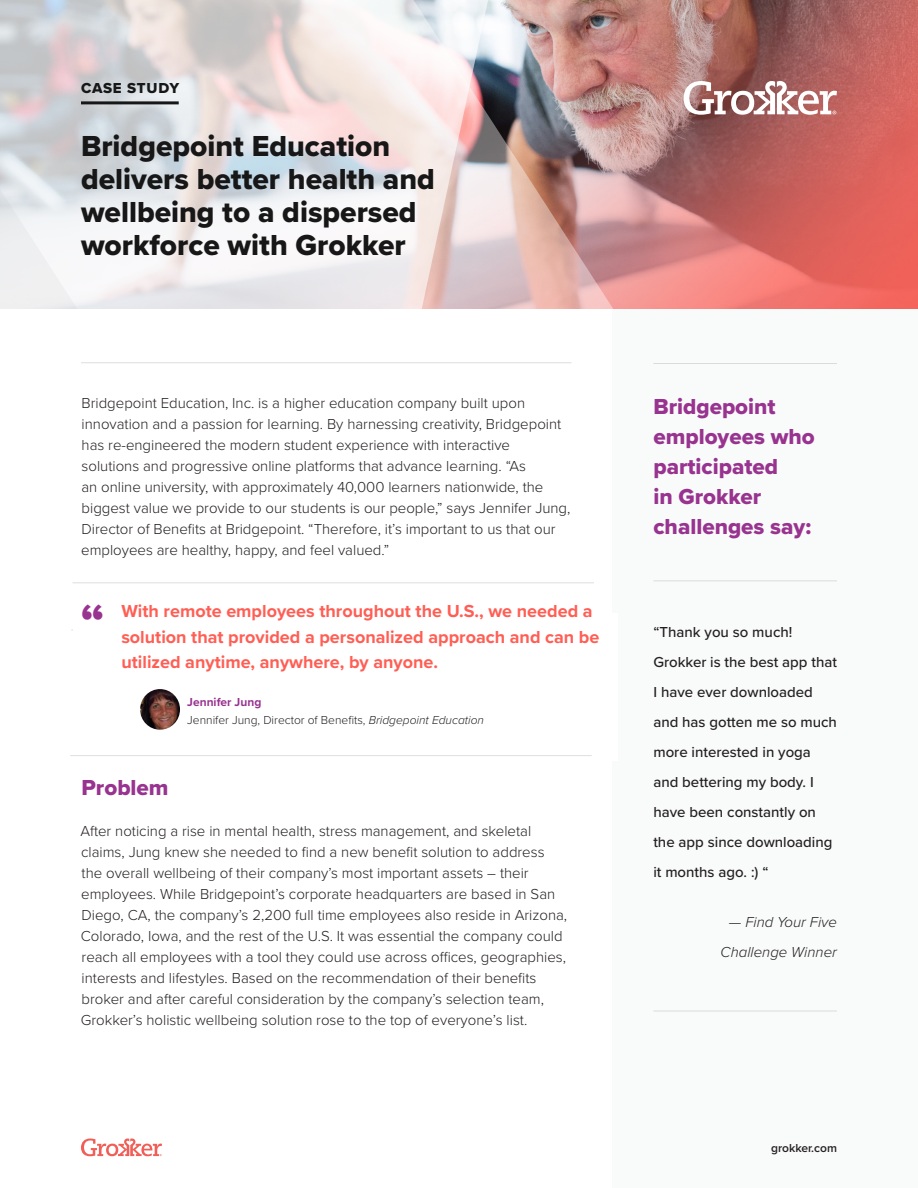
<style>
.page{position:relative;width:918px;height:1188px;background:#fff}
.page>*{position:absolute;margin:0;border:0;box-sizing:border-box;transform-origin:0 0}
.t1{font:48px "Proxima Nova Extrabld";color:#983390}
.t2{font:30px/33px "Proxima Nova Extrabld";color:#171717}
.t3{font:22.5px/30px "Proxima Nova Extrabld";color:#983390}
.t4{font:700 18px/25.5px "Proxima Nova";color:#ff5e54}
.t5{font:300 15px/21px "Proxima Nova";color:#231f20}
.t6{font:500 15px/30px "Proxima Nova";color:#231f20}
.t7{font:italic 300 15px/30px "Proxima Nova";color:#231f20;text-align:center}
.t8{font:15px "Proxima Nova Extrabld";letter-spacing:.045em;color:#171717}
.t9{font:300 12px "Proxima Nova";color:#231f20}
.t10{font:700 12px "Proxima Nova";color:#983390}
.t11{font:600 12px "Proxima Nova";color:#231f20}
.s1{font-style:italic}
</style>
<div class="page">
<div style="left:612px;top:0;width:306px;height:1188px;background:#f9fafa"></div>
<img style="left:887px;top:0;width:31px;height:309px">
<img style="left:351px;top:0;width:536px;height:309px">
<svg style="left:0;top:0;width:351px;height:309px"></svg>
<hr style="left:81px;top:101px;width:98px;height:3px;background:#171717">
<hr style="left:81px;top:362px;width:491px;height:1px;background:#ababab">
<hr style="left:71px;top:630px;width:491px;height:1px;background:#ababab">
<hr style="left:653px;top:363px;width:184px;height:1px;background:#ababab">
<svg style="left:684px;top:80px;width:153px;height:35px"></svg>
<svg style="left:81px;top:1138px;width:81px;height:18px"></svg>
<hr style="left:653px;top:1011px;width:184px;height:1px;background:#ababab">
<hr style="left:653px;top:580px;width:184px;height:1px;background:#ababab">
<div style="left:74px;top:613px;width:544px;height:148px;background:#fff"></div>
<img style="left:140px;top:689px;width:40px;height:41px;border-radius:20px">
<hr style="left:72px;top:582px;width:522px;height:1px;background:#ababab">
<hr style="left:70px;top:755px;width:522px;height:1px;background:#ababab">
<p class="t8" style="left:81px;top:77px;width:100px">CASE STUDY</p>
<p class="t2" style="left:81px;top:129px;width:355px">Bridgepoint Education delivers better health and wellbeing to a dispersed workforce with Grokker</p>
<p class="t5" style="left:81px;top:392px;width:491px">Bridgepoint Education, Inc. is a higher education company built upon innovation and a passion for learning. By harnessing creativity, Bridgepoint has re-engineered the modern student experience with interactive solutions and progressive online platforms that advance learning. “As<br>an online university, with approximately 40,000 learners nationwide, the biggest value we provide to our students is our people,” says Jennifer Jung, Director of Benefits at Bridgepoint. “Therefore, it’s important to us that our employees are healthy, happy, and feel valued.”</p>
<p class="t1" style="left:81px;top:585px;width:25px">“</p>
<p class="t4" style="left:121px;top:598px;width:480px">With remote employees throughout the U.S., we needed a solution that provided a personalized approach and can be utilized anytime, anywhere, by anyone.</p>
<p class="t10" style="left:187px;top:693px;width:76px">Jennifer Jung</p>
<p class="t9" style="left:187px;top:711px;width:298px">Jennifer Jung, Director of Benefits, <span class="s1">Bridgepoint Education</span></p>
<p class="t3" style="left:81px;top:772px;width:89px">Problem</p>
<p class="t5" style="left:80px;top:820px;width:488px">After noticing a rise in mental health, stress management, and skeletal claims, Jung knew she needed to find a new benefit solution to address the overall wellbeing of their company’s most important assets – their employees. While Bridgepoint’s corporate headquarters are based in San Diego, CA, the company’s 2,200 full time employees also reside in Arizona, Colorado, Iowa, and the rest of the U.S. It was essential the company could reach all employees with a tool they could use across offices, geographies, interests and lifestyles. Based on the recommendation of their benefits broker and after careful consideration by the company’s selection team, Grokker’s holistic wellbeing solution rose to the top of everyone’s list.</p>
<p class="t3" style="left:653px;top:391px;width:163px">Bridgepoint employees who participated<br>in Grokker challenges say:</p>
<p class="t6" style="left:653px;top:616px;width:185px">“Thank you so much!<br>Grokker is the best app that<br>I have ever downloaded and has gotten me so much more interested in yoga and bettering my body. I have been constantly on the app since downloading it months ago. :) “</p>
<p class="t7" style="left:721px;top:906px;width:118px">— Find Your Five<br>Challenge Winner</p>
<p class="t11" style="left:771px;top:1139px;width:67px">grokker.com</p>
</div>
